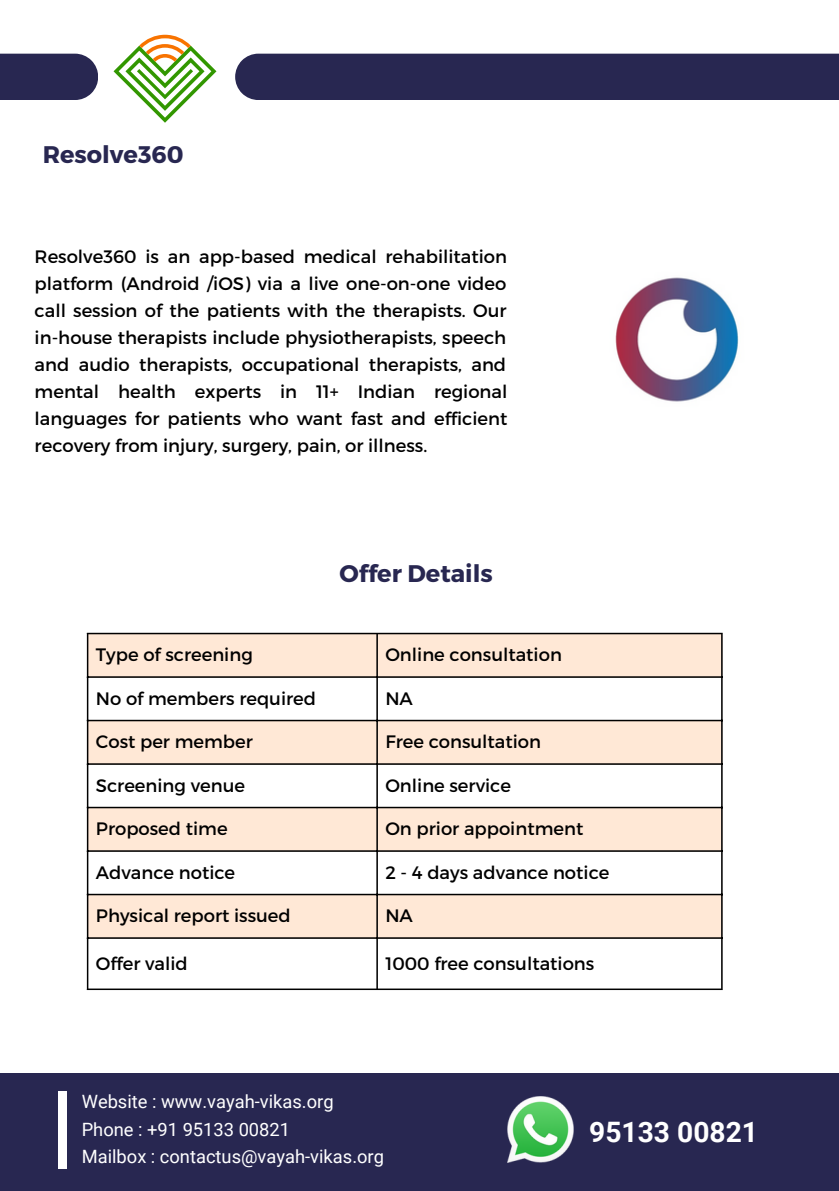
<style>
.page{position:relative;width:839px;height:1191px;background:#fff}
.page>*{position:absolute;margin:0;border:0;box-sizing:border-box;transform-origin:0 0}
.t1{font:700 28.2px "Roboto";color:#fff}
.t2{font:700 24px "Montserrat";color:#282751}
.t3{font:18.4px "Roboto";color:#fff}
.t4{font:18px/27px "Montserrat";color:#000;text-align:justify}
</style>
<div class="page">
<div style="left:0;top:1073px;width:838px;height:118px;background:#282751"></div>
<div style="left:59px;top:1091px;width:8px;height:77px;background:#fff"></div>
<div style="left:0;top:54px;width:98px;height:46px;background:#282751"></div>
<div style="left:235px;top:54px;width:603px;height:46px;background:#282751"></div>
<svg style="left:113px;top:35px;width:103px;height:88px"></svg>
<img style="left:507px;top:1097px;width:66px;height:66px">
<svg style="left:88px;top:634px;width:633px;height:303px;fill:#ffe8d6"></svg>
<hr style="left:87px;top:634px;width:1px;height:355px;background:#000">
<hr style="left:376px;top:634px;width:2px;height:355px;background:#000">
<hr style="left:721px;top:634px;width:1px;height:355px;background:#000">
<hr style="left:87px;top:633px;width:635px;height:1px;background:#000">
<hr style="left:87px;top:676px;width:635px;height:2px;background:#000">
<hr style="left:87px;top:720px;width:635px;height:1px;background:#000">
<hr style="left:87px;top:763px;width:635px;height:2px;background:#000">
<hr style="left:87px;top:807px;width:635px;height:1px;background:#000">
<hr style="left:87px;top:850px;width:635px;height:2px;background:#000">
<hr style="left:87px;top:894px;width:635px;height:1px;background:#000">
<hr style="left:87px;top:937px;width:635px;height:2px;background:#000">
<hr style="left:87px;top:989px;width:635px;height:1px;background:#000">
<img style="left:615px;top:277px;width:124px;height:125px">
<p class="t2" style="left:43px;top:139px;width:142px">Resolve360</p>
<p class="t4" style="left:35px;top:242px;width:474px">Resolve360 is an app-based medical rehabilitation platform (Android /iOS) via a live one-on-one video call session of the patients with the therapists. Our in-house therapists include physiotherapists, speech and audio therapists, occupational therapists, and mental health experts in 11+ Indian regional languages for patients who want fast and efficient recovery from injury, surgery, pain, or illness.</p>
<p class="t2" style="left:339px;top:558px;width:155px">Offer Details</p>
<p class="t4" style="left:96px;top:640px;width:158px">Type of screening</p>
<p class="t4" style="left:385px;top:640px;width:178px">Online consultation</p>
<p class="t4" style="left:96px;top:684px;width:222px">No of members required</p>
<p class="t4" style="left:385px;top:684px;width:29px">NA</p>
<p class="t4" style="left:96px;top:727px;width:158px">Cost per member</p>
<p class="t4" style="left:385px;top:727px;width:157px">Free consultation</p>
<p class="t4" style="left:96px;top:771px;width:151px">Screening venue</p>
<p class="t4" style="left:385px;top:771px;width:127px">Online service</p>
<p class="t4" style="left:96px;top:814px;width:133px">Proposed time</p>
<p class="t4" style="left:385px;top:814px;width:199px">On prior appointment</p>
<p class="t4" style="left:96px;top:858px;width:141px">Advance notice</p>
<p class="t4" style="left:385px;top:858px;width:225px">2 - 4 days advance notice</p>
<p class="t4" style="left:96px;top:901px;width:196px">Physical report issued</p>
<p class="t4" style="left:385px;top:901px;width:29px">NA</p>
<p class="t4" style="left:96px;top:949px;width:93px">Offer valid</p>
<p class="t4" style="left:385px;top:949px;width:210px">1000 free consultations</p>
<p class="t3" style="left:82px;top:1091px;width:253px">Website : www.vayah-vikas.org</p>
<p class="t3" style="left:82px;top:1119px;width:210px">Phone : +91 95133 00821</p>
<p class="t3" style="left:82px;top:1146px;width:304px">Mailbox : contactus@vayah-vikas.org</p>
<p class="t1" style="left:589px;top:1116px;width:170px">95133 00821</p>
</div>
